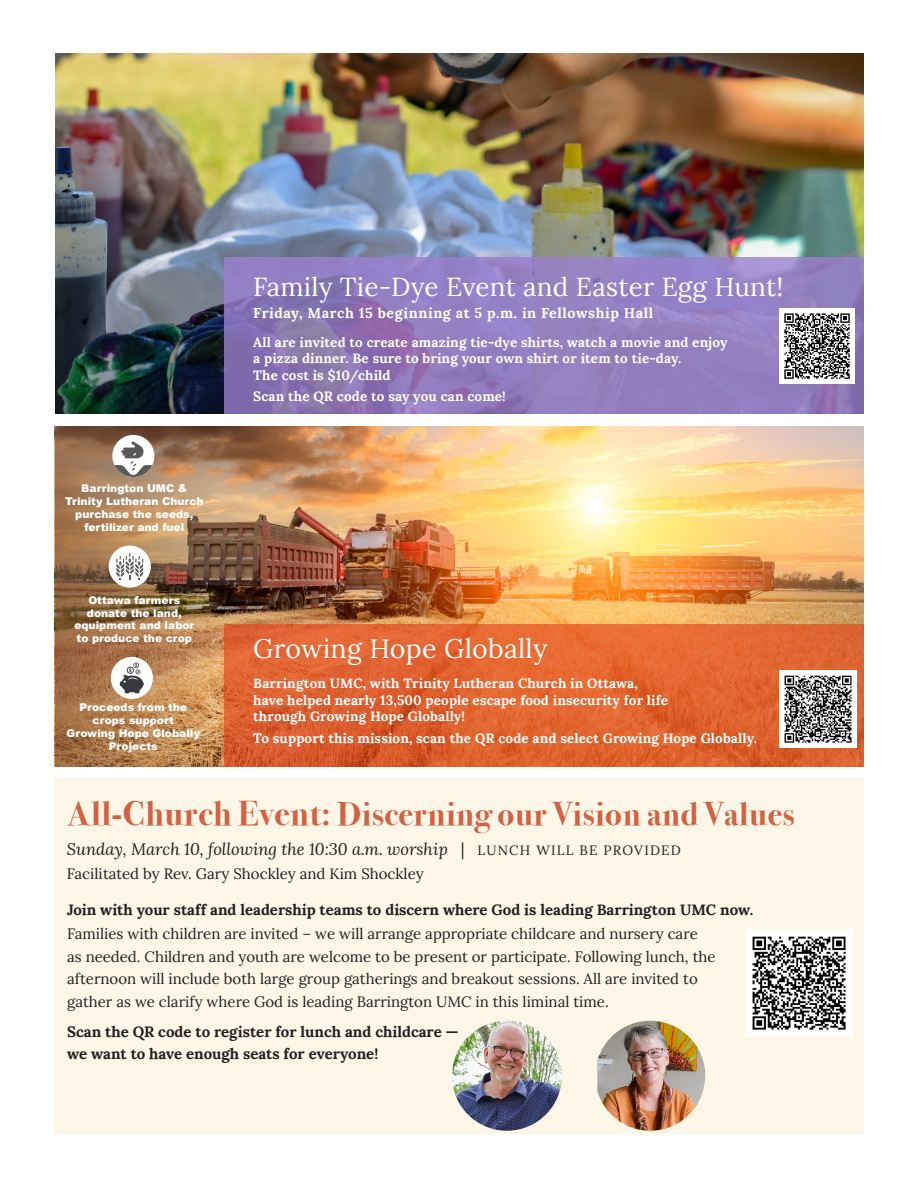
<style>
.page{position:relative;width:918px;height:1188px;background:#fff}
.page>*{position:absolute;margin:0;border:0;box-sizing:border-box;transform-origin:0 0}
.t1{font:700 33px "Bodoni Svty Two OSITCTT";letter-spacing:.02em;color:#d26242}
.t2{font:26.7px "Lora";letter-spacing:.01em;color:#fff}
.t3{font:25.95px "Lora";letter-spacing:.01em;color:#fff}
.t4{font:italic 16.5px "Lora";color:#231f20}
.t5{font:15px/22.5px "Lora";color:#231f20}
.t6{font:700 15px/22.5px "Lora";color:#231f20}
.t7{font:700 14.25px "Lora";letter-spacing:.04em;color:#fff}
.t8{font:700 13.5px/16.5px "Lora";letter-spacing:.01em;color:#fff}
.t9{font:900 10.65px/12.8px "Arial";color:#fff;text-align:center}
.s1{font-size:34.5px}
.s2{font-style:normal}
.s3{font-style:normal;font-size:13.5px}
</style>
<div class="page">
<div style="left:54px;top:778px;width:809px;height:356px;background:#fef6e7"></div>
<img style="left:597px;top:1021px;width:108px;height:110px">
<img style="left:452px;top:1021px;width:110px;height:110px;border-radius:55px">
<img style="left:745px;top:929px;width:108px;height:108px">
<img style="left:55px;top:53px;width:808px;height:361px">
<svg style="left:224px;top:257px;width:640px;height:157px;background:#917cbd"></svg>
<img style="left:780px;top:308px;width:75px;height:75px">
<img style="left:54px;top:427px;width:809px;height:340px">
<img style="left:55px;top:427px;width:160px;height:340px">
<div style="left:112px;top:435px;width:42px;height:42px;background:#fff;border-radius:50%"></div>
<svg style="left:112px;top:441px;width:42px;height:36px"></svg>
<div style="left:109px;top:545px;width:42px;height:43px;background:#fff;border-radius:50%"></div>
<div style="left:111px;top:657px;width:42px;height:42px;background:#fff;border-radius:50%"></div>
<svg style="left:116px;top:553px;width:27px;height:27px"></svg>
<svg style="left:120px;top:662px;width:24px;height:31px"></svg>
<svg style="left:224px;top:624px;width:640px;height:143px;background:#e06330"></svg>
<img style="left:780px;top:671px;width:77px;height:77px">
<p class="t9" style="left:65px;top:482px;width:140px">Barrington UMC &amp;<br>Trinity Lutheran Church purchase the seeds, fertilizer and fuel</p>
<p class="t9" style="left:74px;top:593px;width:121px">Ottawa farmers donate the land, equipment and labor to produce the crop</p>
<p class="t9" style="left:67px;top:701px;width:135px">Proceeds from the crops support<br>Growing Hope Globally<br>Projects</p>
<p class="t3" style="left:253px;top:267px;width:532px">Family Tie-Dye Event and Easter Egg Hunt!</p>
<p class="t7" style="left:253px;top:300px;width:401px">Friday, March 15 beginning at 5 p.m. in Fellowship Hall</p>
<p class="t8" style="left:253px;top:332px;width:476px">All are invited to create amazing tie-dye shirts, watch a movie and enjoy a pizza dinner. Be sure to bring your own shirt or item to tie-day.<br>The cost is $10/child</p>
<p class="t8" style="left:253px;top:386px;width:254px">Scan the QR code to say you can come!</p>
<p class="t2" style="left:253px;top:629px;width:295px">Growing Hope Globally</p>
<p class="t8" style="left:253px;top:674px;width:416px">Barrington UMC, with Trinity Lutheran Church in Ottawa, have helped nearly 13,500 people escape food insecurity for life through Growing Hope Globally!</p>
<p class="t8" style="left:253px;top:728px;width:505px">To support this mission, scan the QR code and select Growing Hope Globally.</p>
<p class="t1" style="left:67px;top:795px;width:729px"><span class="s1">All-Church Event:</span> Discerning our Vision and Values</p>
<p class="t4" style="left:67px;top:838px;width:615px">Sunday, March 10, following the 10:30 a.m. worship <span class="s2">|</span> <span class="s3">LUNCH WILL BE PROVIDED</span></p>
<p class="t5" style="left:67px;top:861px;width:358px">Facilitated by Rev. Gary Shockley and Kim Shockley</p>
<p class="t6" style="left:67px;top:897px;width:688px">Join with your staff and leadership teams to discern where God is leading Barrington UMC now.</p>
<p class="t5" style="left:67px;top:922px;width:650px">Families with children are invited – we will arrange appropriate childcare and nursery care as needed. Children and youth are welcome to be present or participate. Following lunch, the afternoon will include both large group gatherings and breakout sessions. All are invited to gather as we clarify where God is leading Barrington UMC in this liminal time.</p>
<p class="t6" style="left:67px;top:1018px;width:393px">Scan the QR code to register for lunch and childcare — we want to have enough seats for everyone!</p>
</div>
